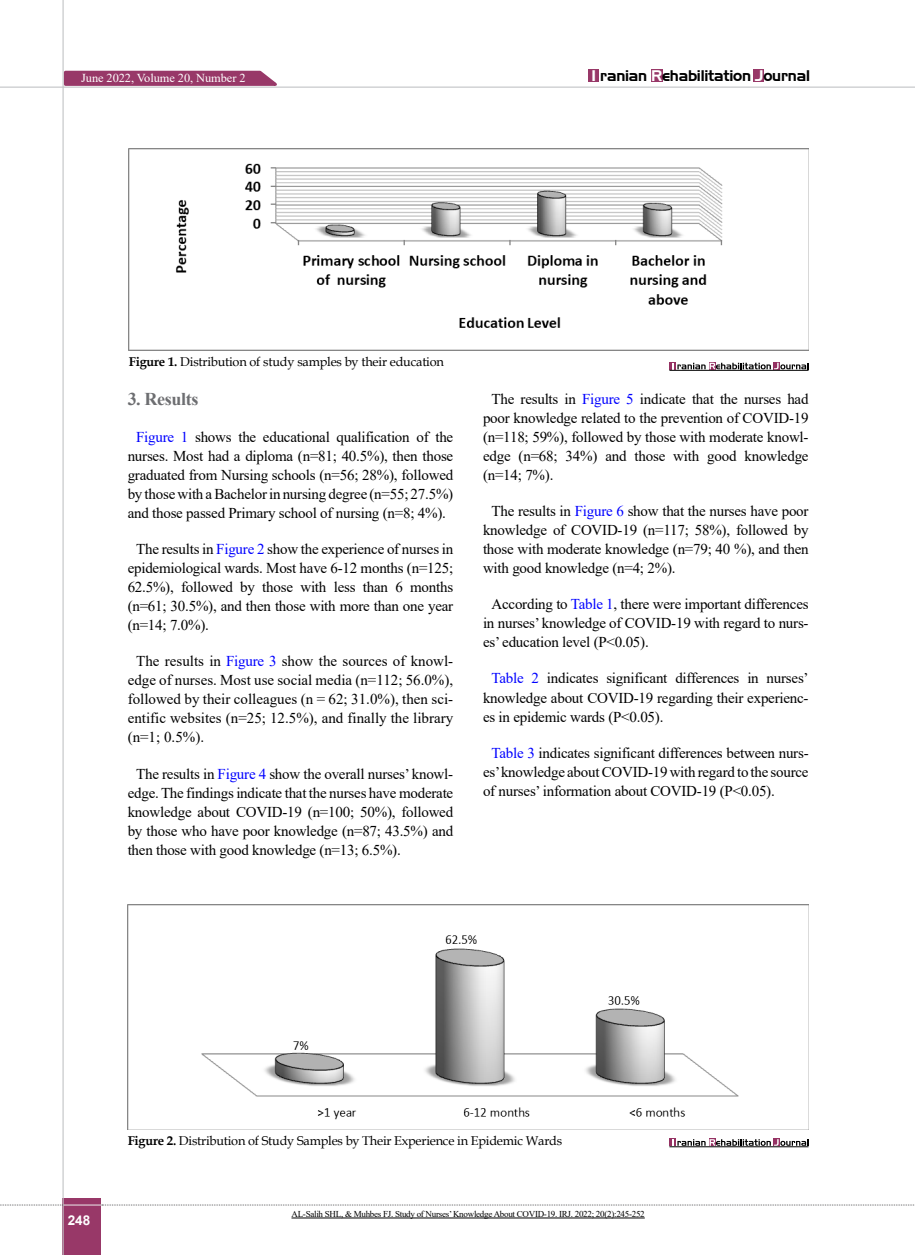
<style>
.page{position:relative;width:915px;height:1255px;background:#fff}
.page>*{position:absolute;margin:0;border:0;box-sizing:border-box;transform-origin:0 0}
.t1{font:700 18px "Times New Roman";letter-spacing:-.02em;color:#6d6e71}
.t2{font:15px/19px "Times New Roman";letter-spacing:-.015em;color:#000;text-align:justify}
.t3{font:15px "Aero Regular SWFTE";letter-spacing:-.015em;color:#000}
.t4{font:700 13.5px "Arial";color:#fff}
.t5{font:12.75px "Book Antiqua";letter-spacing:-.015em;color:#000}
.t6{font:12.15px "Times New Roman";letter-spacing:-.005em;color:#fff}
.t7{font:9px "Times New Roman";letter-spacing:-.03em;color:#000}
.s1{color:#fff}
.s2{font-weight:700}
.s3{color:#00f}
</style>
<div class="page">
<div style="left:63px;top:1198px;width:38px;height:56px;background:#983868"></div>
<hr style="left:62px;top:0;width:2px;height:1254px;background:#c2c4c6">
<hr style="left:0;top:87px;width:914px;height:1px;background:#c2c4c6">
<hr style="left:63px;top:1204px;width:38px;height:1px;background:#ebebec">
<svg style="left:0;top:1204px;width:63px;height:1px"></svg>
<svg style="left:102px;top:1204px;width:813px;height:1px"></svg>
<div style="left:588px;top:69px;width:10px;height:13px;background:#983868"></div>
<div style="left:650px;top:69px;width:12px;height:13px;background:#983868"></div>
<div style="left:752px;top:69px;width:11px;height:13px;background:#983868"></div>
<svg style="left:62px;top:69px;width:222px;height:18px;background:#ac6187"></svg>
<img style="left:129px;top:149px;width:679px;height:202px">
<div style="left:669px;top:361px;width:6px;height:8px;background:#953263"></div>
<div style="left:709px;top:361px;width:6px;height:8px;background:#af6489"></div>
<svg style="left:672px;top:363px;width:136px;height:6px"></svg>
<hr style="left:669px;top:370px;width:139px;height:1px;background:#000">
<img style="left:128px;top:904px;width:680px;height:225px">
<div style="left:669px;top:1138px;width:6px;height:7px;background:#953263"></div>
<div style="left:709px;top:1138px;width:6px;height:7px;background:#953263"></div>
<div style="left:772px;top:1138px;width:7px;height:7px;background:#953263"></div>
<svg style="left:672px;top:1139px;width:136px;height:6px"></svg>
<hr style="left:669px;top:1146px;width:139px;height:1px;background:#000">
<hr style="left:291px;top:1217px;width:353px;height:1px;background:#000">
<p class="t6" style="left:81px;top:69px;width:166px">June 2022, Volume 20, Number 2</p>
<p class="t3" style="left:591px;top:67px;width:220px"><span class="s1">I</span> ranian <span class="s1">R</span>ehabilitation <span class="s1">J</span>ournal</p>
<p class="t5" style="left:129px;top:353px;width:316px"><span class="s2">Figure 1.</span> Distribution of study samples by their education</p>
<p class="t1" style="left:128px;top:386px;width:72px">3. Results</p>
<p class="t2" style="left:128px;top:426px;width:327px;text-align:center"><span class="s3">Figure 1</span> shows the educational qualification of the nurses. Most had a diploma (n=81; 40.5%), then those graduated from Nursing schools (n=56; 28%), followed by those with a Bachelor in nursing degree (n=55; 27.5%) and those passed Primary school of nursing (n=8; 4%).</p>
<p class="t2" style="left:128px;top:539px;width:327px;text-indent:9px">The results in <span class="s3">Figure 2</span> show the experience of nurses in epidemiological wards. Most have 6-12 months (n=125; 62.5%), followed by those with less than 6 months (n=61; 30.5%), and then those with more than one year (n=14; 7.0%).</p>
<p class="t2" style="left:128px;top:651px;width:327px;text-indent:9px">The results in <span class="s3">Figure 3</span> show the sources of knowl&shy;edge of nurses. Most use social media (n=112; 56.0%), followed by their colleagues (n = 62; 31.0%), then sci&shy;entific websites (n=25; 12.5%), and finally the library (n=1; 0.5%).</p>
<p class="t2" style="left:128px;top:763px;width:327px;text-indent:9px">The results in <span class="s3">Figure 4</span> show the overall nurses’ knowl&shy;edge. The findings indicate that the nurses have moderate knowledge about COVID-19 (n=100; 50%), followed by those who have poor knowledge (n=87; 43.5%) and then those with good knowledge (n=13; 6.5%).</p>
<p class="t2" style="left:483px;top:388px;width:327px;text-indent:9px">The results in <span class="s3">Figure 5</span> indicate that the nurses had poor knowledge related to the prevention of COVID-19 (n=118; 59%), followed by those with moderate knowl&shy;edge (n=68; 34%) and those with good knowledge (n=14; 7%).</p>
<p class="t2" style="left:483px;top:501px;width:327px;text-indent:9px">The results in <span class="s3">Figure 6</span> show that the nurses have poor knowledge of COVID-19 (n=117; 58%), followed by those with moderate knowledge (n=79; 40 %), and then with good knowledge (n=4; 2%).</p>
<p class="t2" style="left:483px;top:594px;width:327px;text-indent:9px">According to <span class="s3">Table 1</span>, there were important differences in nurses’ knowledge of COVID-19 with regard to nurs&shy;es’ education level (P&lt;0.05).</p>
<p class="t2" style="left:483px;top:668px;width:327px;text-indent:9px"><span class="s3">Table 2</span> indicates significant differences in nurses’ knowledge about COVID-19 regarding their experienc&shy;es in epidemic wards (P&lt;0.05).</p>
<p class="t2" style="left:483px;top:742px;width:327px;text-indent:9px"><span class="s3">Table 3</span> indicates significant differences between nurs&shy;es’ knowledge about COVID-19 with regard to the source of nurses’ information about COVID-19 (P&lt;0.05).</p>
<p class="t4" style="left:68px;top:1210px;width:24px">248</p>
<p class="t5" style="left:128px;top:1131px;width:436px"><span class="s2">Figure 2.</span> Distribution of Study Samples by Their Experience in Epidemic Wards</p>
<p class="t7" style="left:291px;top:1207px;width:354px">AL-Salih SHL, &amp; Muhbes FJ. Study of Nurses’ Knowledge About COVID-19. IRJ. 2022; 20(2):245-252</p>
</div>
